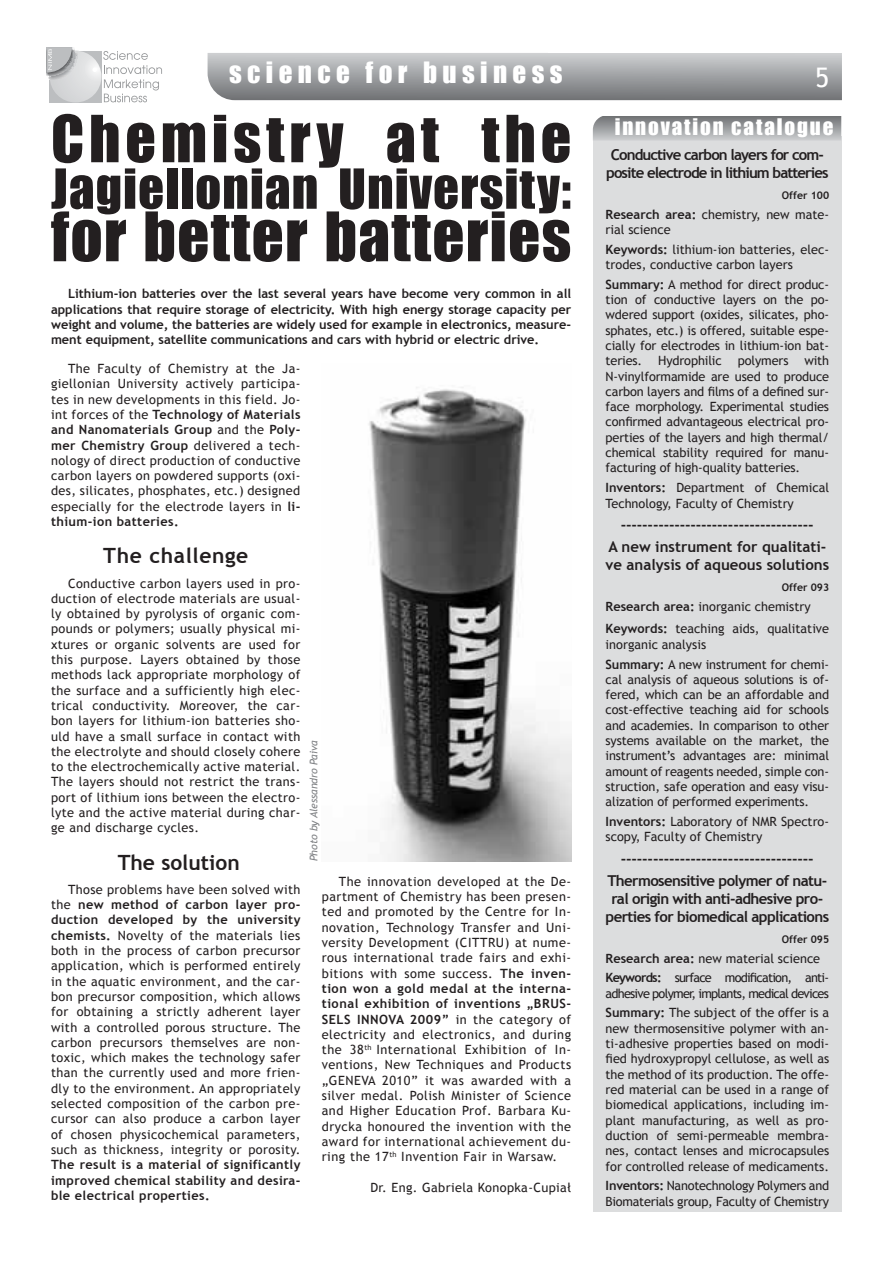
<style>
.page{position:relative;width:893px;height:1263px;background:#fff}
.page>*{position:absolute;margin:0;border:0;box-sizing:border-box;transform-origin:0 0}
.t1{font:63px "Impact";letter-spacing:.02em;color:#231f20}
.t2{font:60px "Impact";letter-spacing:.08em;color:#231f20}
.t3{font:51px "Impact";letter-spacing:.02em;color:#231f20}
.t4{font:27px "Impact";letter-spacing:.2em;color:#fff}
.t5{font:27px "Trebuchet MS";color:#fff}
.t6{font:21px "Impact";letter-spacing:.09em;color:#fff}
.t7{font:700 21px "Trebuchet MS";letter-spacing:.03em;color:#231f20}
.t8{font:700 21px "Trebuchet MS";color:#231f20}
.t9{font:21px "Impact";letter-spacing:.15em;color:#fff}
.t10{font:700 15px/22.2px "Trebuchet MS";letter-spacing:-.04em;color:#231f20;text-align:center}
.t11{font:700 15px/22.2px "Trebuchet MS";color:#231f20;text-align:center}
.t12{font:700 15px/18px "Trebuchet MS";letter-spacing:-.06em;color:#231f20;text-align:center}
.t13{font:12.75px/15.3px "Trebuchet MS";color:#231f20;text-align:justify}
.t14{font:700 12.75px/15.3px "Trebuchet MS";color:#231f20;text-align:justify}
.t15{font:12.75px/19.8px "Trebuchet MS";letter-spacing:-.06em;color:#231f20}
.t16{font:12.75px/15.3px "Trebuchet MS";letter-spacing:-.02em;color:#231f20}
.t17{font:12.75px "Trebuchet MS";letter-spacing:.03em;color:#231f20}
.t18{font:700 10.5px "Trebuchet MS";color:#231f20}
.t19{font:italic 10.5px "Trebuchet MS";letter-spacing:-.01em;color:#808285}
.s1{font-weight:700}
</style>
<div class="page">
<svg style="left:208px;top:53px;width:634px;height:47px;background:#9fa1a3"></svg>
<div style="left:50px;top:51px;width:52px;height:52px;background:#bcbec0"></div>
<div style="left:50px;top:51px;width:51px;height:51px;background:linear-gradient(to right,#ccced0,#eaeaeb);border-radius:26px"></div>
<svg style="left:92px;top:67px;width:5px;height:5px"></svg>
<svg style="left:47px;top:48px;width:30px;height:33px"></svg>
<svg style="left:103px;top:51px;width:59px;height:51px"></svg>
<img style="left:369px;top:387px;width:202px;height:474px">
<div style="left:593px;top:136px;width:248px;height:1076px;background:#dcddde"></div>
<svg style="left:593px;top:116px;width:248px;height:24px;background:#9d9fa1"></svg>
<h3 class="t4" style="left:229px;top:51px;width:335px">science for business</h3>
<h3 class="t5" style="left:815px;top:61px;width:16px">5</h3>
<h2 class="t2" style="left:51px;top:92px;width:522px">Chemistry at the</h2>
<h3 class="t3" style="left:51px;top:149px;width:522px">Jagiellonian University:</h3>
<h1 class="t1" style="left:51px;top:188px;width:522px">for better batteries</h1>
<p class="t14" style="left:51px;top:286px;width:522px;text-indent:17px">Lithium-ion batteries over the last several years have become very common in all applications that require storage of electricity. With high energy storage capacity per weight and volume, the batteries are widely used for example in electronics, measure&shy;ment equipment, satellite communications and cars with hybrid or electric drive.</p>
<p class="t13" style="left:51px;top:361px;width:251px;text-indent:17px">The Faculty of Chemistry at the Ja&shy;giellonian University actively participa&shy;tes in new developments in this field. Jo&shy;int forces of the <span class="s1">Technology of Materials and Nanomaterials Group</span> and the <span class="s1">Poly&shy;mer Chemistry Group</span> delivered a tech&shy;nology of direct production of conductive carbon layers on powdered supports (oxi&shy;des, silicates, phosphates, etc.) designed especially for the electrode layers in <span class="s1">li&shy;thium-ion batteries.</span></p>
<h3 class="t7" style="left:103px;top:543px;width:147px">The challenge</h3>
<p class="t13" style="left:51px;top:575px;width:251px;text-indent:17px">Conductive carbon layers used in pro&shy;duction of electrode materials are usual&shy;ly obtained by pyrolysis of organic com&shy;pounds or polymers; usually physical mi&shy;xtures or organic solvents are used for this purpose. Layers obtained by those methods lack appropriate morphology of the surface and a sufficiently high elec&shy;trical conductivity. Moreover, the car&shy;bon layers for lithium-ion batteries sho&shy;uld have a small surface in contact with the electrolyte and should closely cohere to the electrochemically active material.<br>The layers should not restrict the trans&shy;port of lithium ions between the electro&shy;lyte and the active material during char&shy;ge and discharge cycles.</p>
<h3 class="t8" style="left:118px;top:849px;width:124px">The solution</h3>
<p class="t13" style="left:51px;top:882px;width:251px;text-indent:17px">Those problems have been solved with the <span class="s1">new method of carbon layer pro&shy;duction developed by the university chemists.</span> Novelty of the materials lies both in the process of carbon precursor application, which is performed entirely in the aquatic environment, and the car&shy;bon precursor composition, which allows for obtaining a strictly adherent layer with a controlled porous structure. The carbon precursors themselves are non&shy;toxic, which makes the technology safer than the currently used and more frien&shy;dly to the environment. An appropriately selected composition of the carbon pre&shy;cursor can also produce a carbon layer of chosen physicochemical parameters, such as thickness, integrity or porosity.</p>
<p class="t14" style="left:51px;top:1157px;width:251px">The result is a material of significantly improved chemical stability and desira&shy;ble electrical properties.</p>
<h3 class="t9" style="left:675px;top:111px;width:160px">worth to know</h3>
<p class="t12" style="left:606px;top:146px;width:224px">Conductive carbon layers for com&shy;posite electrode in lithium batteries</p>
<p class="t18" style="left:782px;top:189px;width:49px">Offer 100</p>
<p class="t13" style="left:606px;top:207px;width:225px"><span class="s1">Research area:</span> chemistry, new mate&shy;rial science</p>
<p class="t13" style="left:606px;top:242px;width:225px"><span class="s1">Keywords:</span> lithium-ion batteries, elec&shy;trodes, conductive carbon layers</p>
<p class="t13" style="left:606px;top:277px;width:225px"><span class="s1">Summary:</span> A method for direct produc&shy;tion of conductive layers on the po&shy;wdered support (oxides, silicates, pho&shy;sphates, etc.) is offered, suitable espe&shy;cially for electrodes in lithium-ion bat&shy;teries. Hydrophilic polymers with N-vinylformamide are used to produce carbon layers and films of a defined sur&shy;face morphology. Experimental studies confirmed advantageous electrical pro&shy;perties of the layers and high thermal/ chemical stability required for manu&shy;facturing of high-quality batteries.</p>
<p class="t13" style="left:606px;top:480px;width:225px"><span class="s1">Inventors:</span> Department of Chemical<br>Technology, Faculty of Chemistry</p>
<p class="t11" style="left:608px;top:513px;width:220px">------------------------------------<br>A new instrument for qualitati-</p>
<p class="t11" style="left:606px;top:554px;width:225px">ve analysis of aqueous solutions</p>
<p class="t18" style="left:782px;top:581px;width:49px">Offer 093</p>
<p class="t13" style="left:606px;top:595px;width:225px;line-height:22.8px"><span class="s1">Research area:</span> inorganic chemistry<br><span class="s1">Keywords:</span> teaching aids, qualitative</p>
<p class="t13" style="left:606px;top:634px;width:225px;line-height:19.8px">inorganic analysis<br><span class="s1">Summary:</span> A new instrument for chemi-</p>
<p class="t13" style="left:606px;top:672px;width:225px">cal analysis of aqueous solutions is of&shy;fered, which can be an affordable and cost-effective teaching aid for schools and academies. In comparison to other systems available on the market, the instrument’s advantages are: minimal amount of reagents needed, simple con&shy;struction, safe operation and easy visu&shy;alization of performed experiments.</p>
<p class="t13" style="left:606px;top:814px;width:225px"><span class="s1">Inventors:</span> Laboratory of NMR Spectro&shy;scopy, Faculty of Chemistry</p>
<p class="t10" style="left:607px;top:847px;width:222px">------------------------------------<br>Thermosensitive polymer of natu-</p>
<p class="t10" style="left:606px;top:889px;width:225px;line-height:18px">ral origin with anti-adhesive pro&shy;perties for biomedical applications</p>
<p class="t18" style="left:782px;top:933px;width:49px">Offer 095</p>
<p class="t15" style="left:606px;top:948px;width:225px"><span class="s1">Research area:</span> new material science<br><span class="s1">Keywords:</span> surface modification, anti-</p>
<p class="t15" style="left:606px;top:983px;width:225px">adhesive polymer, implants, medical devices<br><span class="s1">Summary:</span> The subject of the offer is a</p>
<p class="t13" style="left:606px;top:1021px;width:225px">new thermosensitive polymer with an&shy;ti-adhesive properties based on modi&shy;fied hydroxypropyl cellulose, as well as the method of its production. The offe&shy;red material can be used in a range of biomedical applications, including im&shy;plant manufacturing, as well as pro&shy;duction of semi-permeable membra&shy;nes, contact lenses and microcapsules for controlled release of medicaments.</p>
<p class="t16" style="left:606px;top:1178px;width:225px"><span class="s1">Inventors:</span> Nanotechnology Polymers and<br>Biomaterials group, Faculty of Chemistry</p>
<h3 class="t6" style="left:615px;top:111px;width:220px">innovation catalogue</h3>
<p class="t19" style="left:308px;top:861px;width:122px;rotate:-90deg">Photo by Alessandro Paiva</p>
<p class="t13" style="left:322px;top:874px;width:251px;text-indent:17px">The innovation developed at the De&shy;partment of Chemistry has been presen&shy;ted and promoted by the Centre for In&shy;novation, Technology Transfer and Uni&shy;versity Development (CITTRU) at nume&shy;rous international trade fairs and exhi&shy;bitions with some success. <span class="s1">The inven&shy;tion won a gold medal at the interna&shy;tional exhibition of inventions „BRUS-SELS INNOVA 2009”</span> in the category of electricity and electronics, and during the 38<sup>th</sup> International Exhibition of In&shy;ventions, New Techniques and Products „GENEVA 2010” it was awarded with a silver medal. Polish Minister of Science and Higher Education Prof. Barbara Ku&shy;drycka honoured the invention with the award for international achievement du&shy;ring the 17<sup>th</sup> Invention Fair in Warsaw.</p>
<p class="t17" style="left:370px;top:1180px;width:202px">Dr. Eng. Gabriela Konopka-Cupiał</p>
</div>
